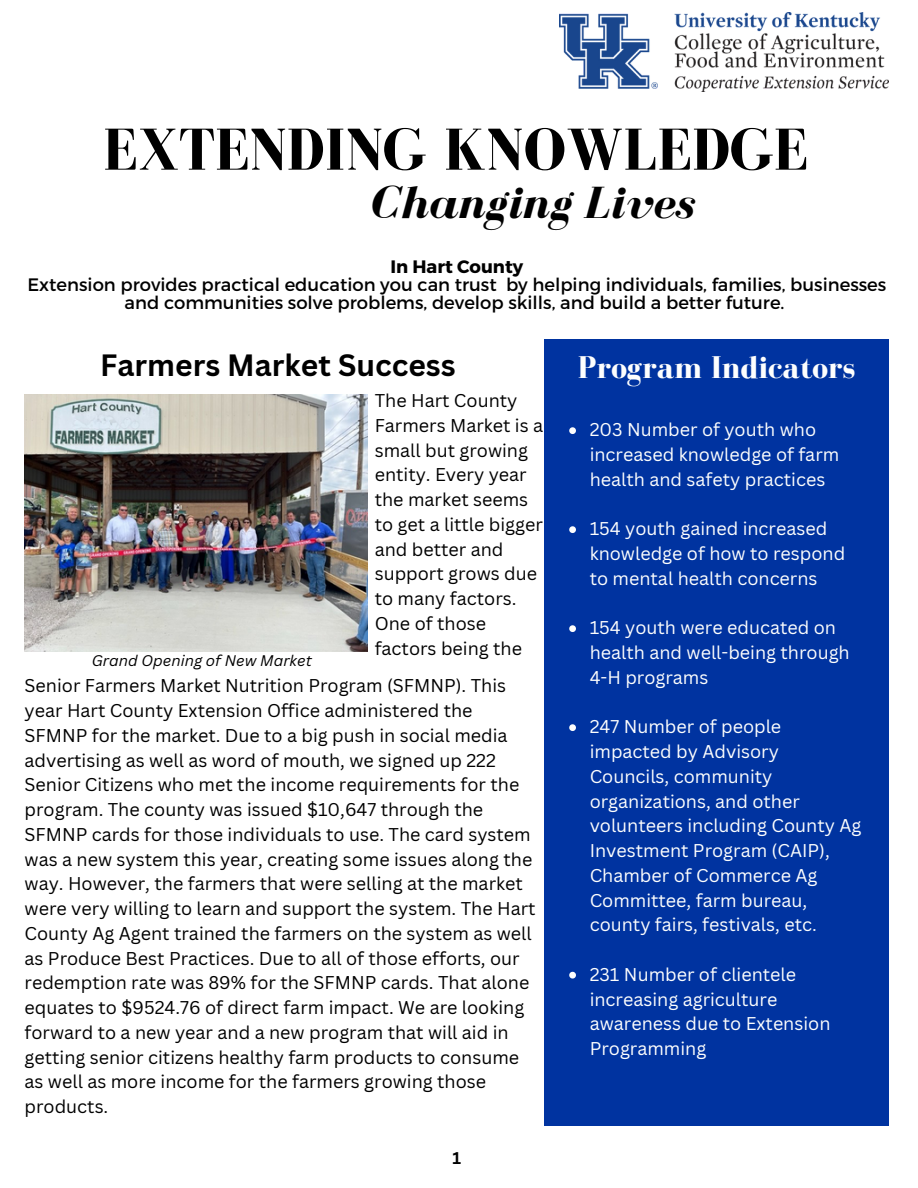
<style>
.page{position:relative;width:918px;height:1188px;background:#fff}
.page>*{position:absolute;margin:0;border:0;box-sizing:border-box;transform-origin:0 0}
.t1{font:700 60.75px "Bodoni FLF";color:#000}
.t2{font:italic 700 46.5px "Bodoni FLF";color:#000}
.t3{font:700 32.4px "Bodoni FLF";color:#fdfefe}
.t4{font:700 30px "Canva Sans";color:#000}
.t5{font:18px/24.8px "Canva Sans";color:#000}
.t6{font:18px/24.8px "Canva Sans";color:#fdfefe}
.t7{font:18px/18px "Montserrat";color:#000;text-align:center}
.t8{font:700 18px "Montserrat";color:#000}
.t9{font:700 16.5px "Canva Sans";color:#000}
.t10{font:italic 15px "Canva Sans";color:#000}
</style>
<div class="page">
<div style="left:544px;top:340px;width:344px;height:786px;background:#0033a0"></div>
<img style="left:559px;top:13px;width:330px;height:79px">
<img style="left:25px;top:394px;width:343px;height:258px">
<svg style="left:569px;top:427px;width:7px;height:7px"></svg>
<svg style="left:569px;top:526px;width:7px;height:7px"></svg>
<svg style="left:569px;top:625px;width:7px;height:7px"></svg>
<svg style="left:569px;top:724px;width:7px;height:7px"></svg>
<svg style="left:569px;top:972px;width:7px;height:7px"></svg>
<h1 class="t1" style="left:103px;top:117px;width:706px">EXTENDING KNOWLEDGE</h1>
<h2 class="t2" style="left:370px;top:178px;width:326px">Changing Lives</h2>
<p class="t8" style="left:390px;top:255px;width:134px">In Hart County</p>
<p class="t7" style="left:27px;top:275px;width:860px">Extension provides practical education you can trust by helping individuals, families, businesses and communities solve problems, develop skills, and build a better future.</p>
<h3 class="t4" style="left:100px;top:344px;width:357px">Farmers Market Success</h3>
<p class="t10" style="left:92px;top:650px;width:222px">Grand Opening of New Market</p>
<p class="t5" style="left:375px;top:388px;width:170px">The Hart County<br>Farmers Market is a small but growing entity. Every year the market seems to get a little bigger and better and support grows due to many factors.<br>One of those factors being the</p>
<p class="t5" style="left:25px;top:673px;width:513px">Senior Farmers Market Nutrition Program (SFMNP). This year Hart County Extension Office administered the SFMNP for the market. Due to a big push in social media advertising as well as word of mouth, we signed up 222<br>Senior Citizens who met the income requirements for the program. The county was issued $10,647 through the SFMNP cards for those individuals to use. The card system was a new system this year, creating some issues along the way. However, the farmers that were selling at the market were very willing to learn and support the system. The Hart County Ag Agent trained the farmers on the system as well as Produce Best Practices. Due to all of those efforts, our redemption rate was 89% for the SFMNP cards. That alone equates to $9524.76 of direct farm impact. We are looking forward to a new year and a new program that will aid in getting senior citizens healthy farm products to consume as well as more income for the farmers growing those products.</p>
<p class="t9" style="left:453px;top:1146px;width:10px">1</p>
<h3 class="t3" style="left:578px;top:349px;width:279px">Program Indicators</h3>
<p class="t6" style="left:590px;top:417px;width:251px">203 Number of youth who increased knowledge of farm health and safety practices</p>
<p class="t6" style="left:590px;top:516px;width:257px">154 youth gained increased knowledge of how to respond to mental health concerns</p>
<p class="t6" style="left:590px;top:615px;width:262px">154 youth were educated on health and well-being through<br>4-H programs</p>
<p class="t6" style="left:590px;top:714px;width:273px">247 Number of people impacted by Advisory<br>Councils, community organizations, and other volunteers including County Ag<br>Investment Program (CAIP),<br>Chamber of Commerce Ag<br>Committee, farm bureau, county fairs, festivals, etc.</p>
<p class="t6" style="left:590px;top:961px;width:242px">231 Number of clientele increasing agriculture awareness due to Extension<br>Programming</p>
</div>
